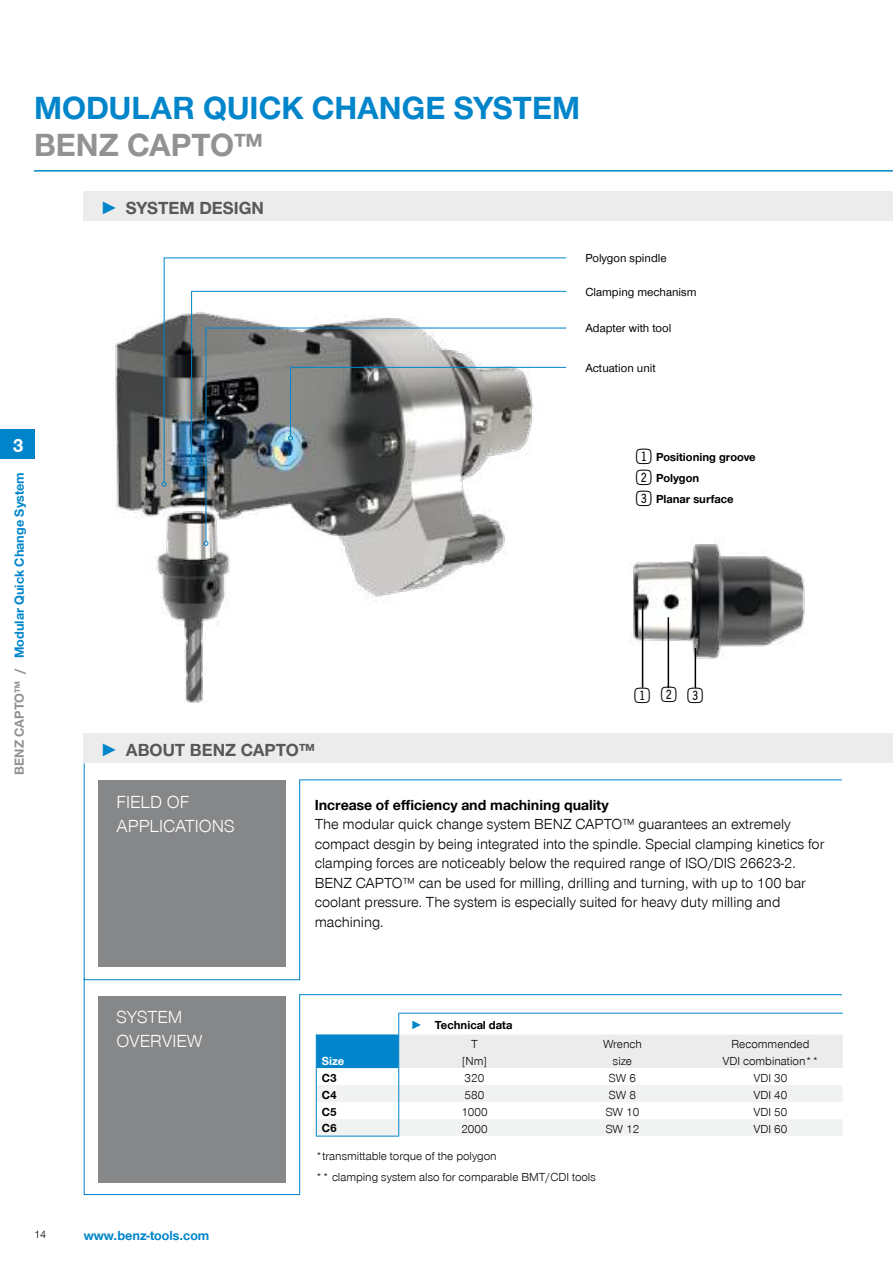
<style>
.page{position:relative;width:893px;height:1263px;background:#fff}
.page>*{position:absolute;margin:0;border:0;box-sizing:border-box;transform-origin:0 0}
.t1{font:700 33px "Zimmer Group Sans";color:#0085cb}
.t2{font:700 33px "Zimmer Group Sans";color:#919294}
.t3{font:25.5px "Double Digits Super Square";color:#000}
.t4{font:700 19.5px "Zimmer Group Sans";color:#fff}
.t5{font:300 18px/24px "Zimmer Group Sans";color:#fff}
.t6{font:700 18px "Zimmer Group Sans";color:#57585a}
.t7{font:300 15px/19.5px "Zimmer Group Sans";color:#000}
.t8{font:700 15px "Zimmer Group Sans";color:#000}
.t9{font:700 13.5px "Zimmer Group Sans";color:#0085cb}
.t10{font:300 12px/21.5px "Zimmer Group Sans";color:#000}
.t11{font:700 12px/21.5px "Zimmer Group Sans";color:#000}
.t12{font:12px "Zimmer Group Sans";color:#000}
.t13{font:700 12px "Zimmer Group Sans";color:#fff}
.t14{font:300 11.25px "Zimmer Group Sans";color:#000}
.s1{color:#0085cb}
.s2{color:#919294}
.s3{font-family:"Double Digits Super Square";font-weight:400;font-size:25.5px}
.s4{font-weight:300}
</style>
<div class="page">
<img style="left:111px;top:303px;width:433px;height:399px">
<img style="left:631px;top:537px;width:174px;height:124px">
<hr style="left:34px;top:170px;width:859px;height:2px;background:#0085cb">
<div style="left:84px;top:733px;width:809px;height:30px;background:#ececed"></div>
<svg style="left:83px;top:762px;width:759px;height:215px"></svg>
<svg style="left:83px;top:977px;width:760px;height:218px"></svg>
<div style="left:98px;top:996px;width:188px;height:186px;background:#868789"></div>
<div style="left:98px;top:780px;width:188px;height:186px;background:#868789"></div>
<div style="left:0;top:429px;width:34px;height:30px;background:#0085cb"></div>
<div style="left:84px;top:191px;width:809px;height:30px;background:#ececed"></div>
<hr style="left:164px;top:258px;width:402px;height:1px;background:#0085cb">
<svg style="left:162px;top:482px;width:5px;height:5px"></svg>
<hr style="left:164px;top:258px;width:1px;height:224px;background:#0085cb">
<svg style="left:189px;top:461px;width:5px;height:5px"></svg>
<hr style="left:191px;top:291px;width:1px;height:171px;background:#0085cb">
<hr style="left:191px;top:291px;width:375px;height:1px;background:#0085cb">
<svg style="left:204px;top:541px;width:4px;height:5px"></svg>
<hr style="left:206px;top:328px;width:1px;height:213px;background:#0085cb">
<hr style="left:206px;top:328px;width:360px;height:1px;background:#0085cb">
<svg style="left:288px;top:436px;width:5px;height:4px"></svg>
<hr style="left:290px;top:367px;width:1px;height:69px;background:#0085cb">
<hr style="left:290px;top:367px;width:276px;height:1px;background:#0085cb">
<hr style="left:642px;top:603px;width:1px;height:85px;background:#000">
<hr style="left:668px;top:617px;width:1px;height:71px;background:#000">
<hr style="left:695px;top:648px;width:1px;height:40px;background:#000">
<svg style="left:316px;top:1013px;width:527px;height:123px"></svg>
<hr style="left:547px;top:1013px;width:148px;height:1px;background:#0085cb">
<hr style="left:695px;top:1013px;width:148px;height:1px;background:#0085cb">
<hr style="left:316px;top:1136px;width:83px;height:1px;background:#0085cb">
<h1 class="t1" style="left:34px;top:86px;width:548px">MODULAR QUICK CHANGE SYSTEM</h1>
<h1 class="t2" style="left:34px;top:123px;width:231px">BENZ CAPTO™</h1>
<p class="t6" style="left:100px;top:196px;width:165px"><span class="s1">►</span> SYSTEM DESIGN</p>
<p class="t12" style="left:585px;top:250px;width:83px">Polygon spindle</p>
<p class="t12" style="left:585px;top:284px;width:113px">Clamping mechanism</p>
<p class="t12" style="left:585px;top:320px;width:87px">Adapter with tool</p>
<p class="t12" style="left:585px;top:360px;width:72px">Actuation unit</p>
<h3 class="t4" style="left:13px;top:433px;width:12px">3</h3>
<p class="t9" style="left:10px;top:775px;width:304px;rotate:-90deg"><span class="s2">BENZ CAPTO™ /</span> Modular Quick Change System</p>
<p class="t11" style="left:636px;top:445px;width:121px"><span class="s3">1</span>Positioning groove<br><span class="s3">2</span>Polygon<br><span class="s3">3</span>Planar surface</p>
<p class="t6" style="left:100px;top:738px;width:216px"><span class="s1">►</span> ABOUT BENZ CAPTO™</p>
<h2 class="t3" style="left:634px;top:684px;width:75px">1 2 3</h2>
<p class="t5" style="left:117px;top:789px;width:120px">FIELD OF<br>APPLICATIONS</p>
<p class="t8" style="left:315px;top:795px;width:296px">Increase of efficiency and machining quality</p>
<p class="t7" style="left:315px;top:814px;width:511px">The modular quick change system BENZ CAPTO™ guarantees an extremely compact desgin by being integrated into the spindle. Special clamping kinetics for clamping forces are noticeably below the required range of ISO/DIS 26623-2.<br>BENZ CAPTO™ can be used for milling, drilling and turning, with up to 100 bar coolant pressure. The system is especially suited for heavy duty milling and machining.</p>
<p class="t5" style="left:117px;top:1005px;width:88px">SYSTEM<br>OVERVIEW</p>
<p class="t14" style="left:34px;top:1227px;width:14px">14</p>
<p class="t9" style="left:84px;top:1226px;width:127px">www.benz-tools.com</p>
<p class="t11" style="left:471px;top:1015px;width:43px;line-height:18.8px;text-indent:-60px"><span class="s1">►</span> Technical data<br><span class="s4">T</span></p>
<p class="t10" style="left:603px;top:1032px;width:40px">Wrench</p>
<p class="t10" style="left:731px;top:1032px;width:79px">Recommended</p>
<p class="t13" style="left:322px;top:1052px;width:24px">Size</p>
<p class="t10" style="left:462px;top:1049px;width:26px">[Nm]</p>
<p class="t10" style="left:613px;top:1049px;width:21px">size</p>
<p class="t10" style="left:722px;top:1049px;width:98px">VDI combination**</p>
<p class="t11" style="left:322px;top:1066px;width:16px">C3</p>
<p class="t10" style="left:465px;top:1066px;width:21px">320</p>
<p class="t10" style="left:609px;top:1066px;width:28px">SW 6</p>
<p class="t10" style="left:753px;top:1066px;width:35px">VDI 30</p>
<p class="t11" style="left:322px;top:1083px;width:16px">C4</p>
<p class="t10" style="left:465px;top:1083px;width:21px">580</p>
<p class="t10" style="left:609px;top:1083px;width:28px">SW 8</p>
<p class="t10" style="left:753px;top:1083px;width:35px">VDI 40</p>
<p class="t11" style="left:322px;top:1100px;width:16px">C5</p>
<p class="t10" style="left:461px;top:1100px;width:28px">1000</p>
<p class="t10" style="left:606px;top:1100px;width:35px">SW 10</p>
<p class="t10" style="left:753px;top:1100px;width:35px">VDI 50</p>
<p class="t11" style="left:322px;top:1117px;width:16px">C6</p>
<p class="t10" style="left:461px;top:1117px;width:28px">2000</p>
<p class="t10" style="left:606px;top:1117px;width:35px">SW 12</p>
<p class="t10" style="left:753px;top:1117px;width:35px">VDI 60</p>
<p class="t10" style="left:316px;top:1144px;width:281px">*transmittable torque of the polygon<br>** clamping system also for comparable BMT/CDI tools</p>
</div>
